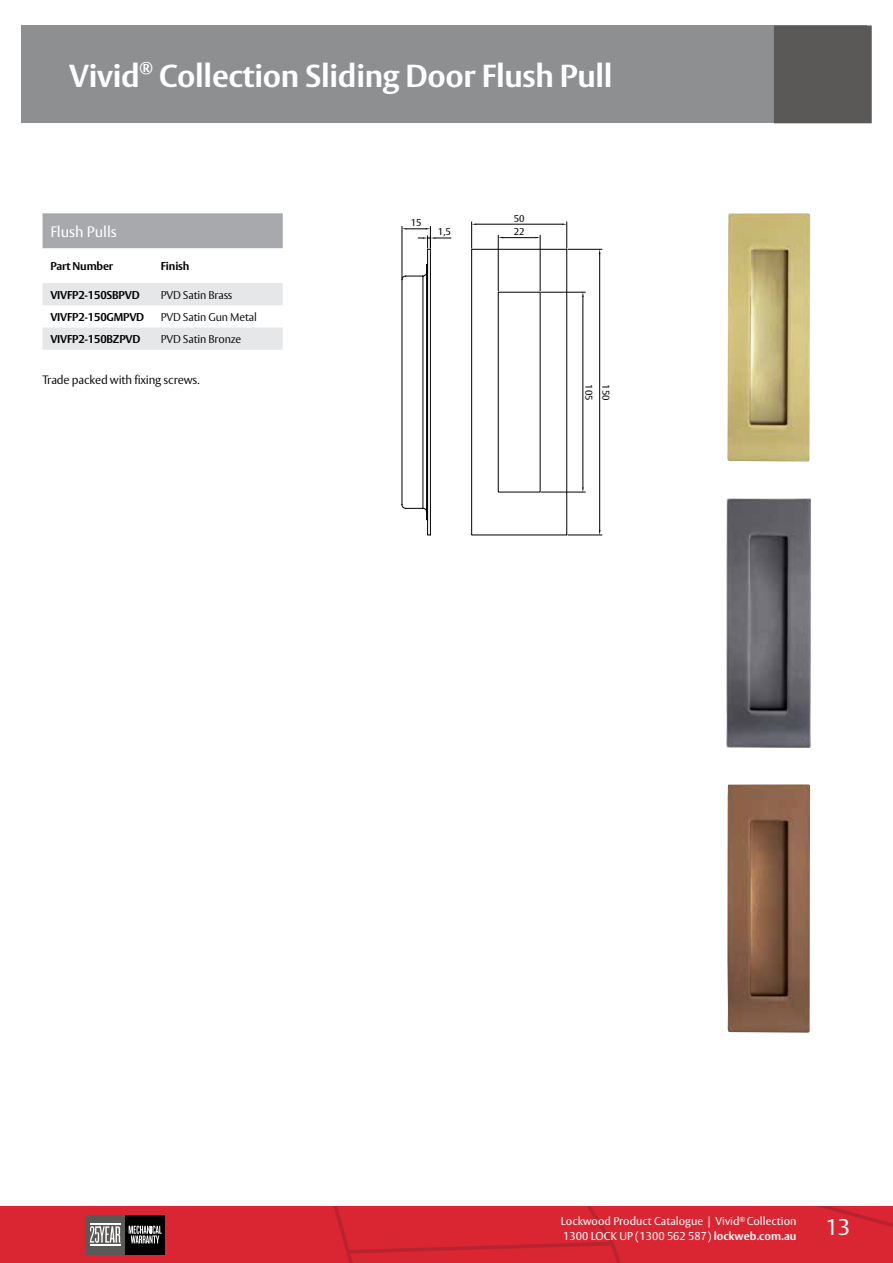
<style>
.page{position:relative;width:893px;height:1263px;background:#fff}
.page>*{position:absolute;margin:0;border:0;box-sizing:border-box;transform-origin:0 0}
.t1{font:700 31.5px "ASSA Vesta";letter-spacing:-.01em;color:#fff}
.t2{font:22.5px "ASSA Vesta";color:#fff}
.t3{font:700 15.75px "ASSA Vesta";color:#fff}
.t4{font:15px "ASSA Vesta";color:#fff}
.t5{font:300 12px "ASSA Vesta";letter-spacing:-.015em;color:#000}
.t6{font:11.25px/15px "ASSA Vesta";color:#fff}
.t7{font:700 11.25px "ASSA Vesta";letter-spacing:-.015em;color:#000}
.t8{font:300 11.25px "ASSA Vesta";letter-spacing:-.015em;color:#000}
.t9{font:9.75px/17.2px "ASSA Vesta";color:#000}
.s1{font-weight:700}
</style>
<div class="page">
<svg style="left:0;top:1206px;width:893px;height:57px;background:#cf2834"></svg>
<hr style="left:90px;top:1224px;width:30px;height:1px;background:#fff">
<hr style="left:90px;top:1244px;width:30px;height:1px;background:#fff">
<div style="left:21px;top:26px;width:846px;height:97px;background:#8d8f91"></div>
<div style="left:774px;top:26px;width:98px;height:97px;background:#5a5957"></div>
<svg style="left:401px;top:221px;width:166px;height:314px"></svg>
<hr style="left:498px;top:235px;width:1px;height:56px;background:#000">
<hr style="left:540px;top:235px;width:1px;height:56px;background:#000">
<hr style="left:503px;top:237px;width:32px;height:1px;background:#000">
<hr style="left:541px;top:292px;width:44px;height:1px;background:#000">
<hr style="left:541px;top:492px;width:44px;height:1px;background:#000">
<hr style="left:583px;top:297px;width:1px;height:190px;background:#000">
<hr style="left:568px;top:249px;width:34px;height:1px;background:#000">
<hr style="left:568px;top:535px;width:34px;height:1px;background:#000">
<hr style="left:599px;top:254px;width:1px;height:276px;background:#000">
<hr style="left:402px;top:226px;width:1px;height:53px;background:#000">
<svg style="left:402px;top:226px;width:49px;height:22px"></svg>
<img style="left:727px;top:213px;width:83px;height:248px">
<img style="left:727px;top:499px;width:83px;height:248px">
<img style="left:727px;top:784px;width:83px;height:249px">
<div style="left:43px;top:213px;width:240px;height:35px;background:#a7a9ac"></div>
<svg style="left:43px;top:283px;width:240px;height:67px"></svg>
<h1 class="t1" style="left:69px;top:56px;width:72px">Vivid</h1>
<h3 class="t3" style="left:139px;top:56px;width:15px">®</h3>
<h1 class="t1" style="left:159px;top:56px;width:455px">Collection Sliding Door Flush Pull</h1>
<h3 class="t4" style="left:50px;top:222px;width:68px">Flush Pulls</h3>
<p class="t7" style="left:50px;top:259px;width:64px">Part Number</p>
<p class="t7" style="left:161px;top:259px;width:30px">Finish</p>
<p class="t7" style="left:50px;top:288px;width:91px">VIVFP2-150SBPVD</p>
<p class="t8" style="left:161px;top:288px;width:73px">PVD Satin Brass</p>
<p class="t7" style="left:50px;top:310px;width:95px">VIVFP2-150GMPVD</p>
<p class="t8" style="left:161px;top:310px;width:98px">PVD Satin Gun Metal</p>
<p class="t7" style="left:50px;top:332px;width:91px">VIVFP2-150BZPVD</p>
<p class="t8" style="left:161px;top:332px;width:82px">PVD Satin Bronze</p>
<p class="t5" style="left:43px;top:373px;width:159px">Trade packed with fixing screws.</p>
<p class="t9" style="left:411px;top:215px;width:12px">15</p>
<p class="t9" style="left:514px;top:210px;width:12px">50</p>
<p class="t9" style="left:438px;top:223px;width:14px">1,5</p>
<p class="t9" style="left:514px;top:223px;width:12px">22</p>
<p class="t9" style="left:614px;top:384px;width:18px;rotate:90deg">150<br>105</p>
<p class="t6" style="left:561px;top:1214px;width:237px">Lockwood Product Catalogue | Vivid<sup>®</sup> Collection<br>1300 LOCK UP (1300 562 587) <span class="s1">lockweb.com.au</span></p>
<h2 class="t2" style="left:825px;top:1214px;width:26px">13</h2>
</div>
